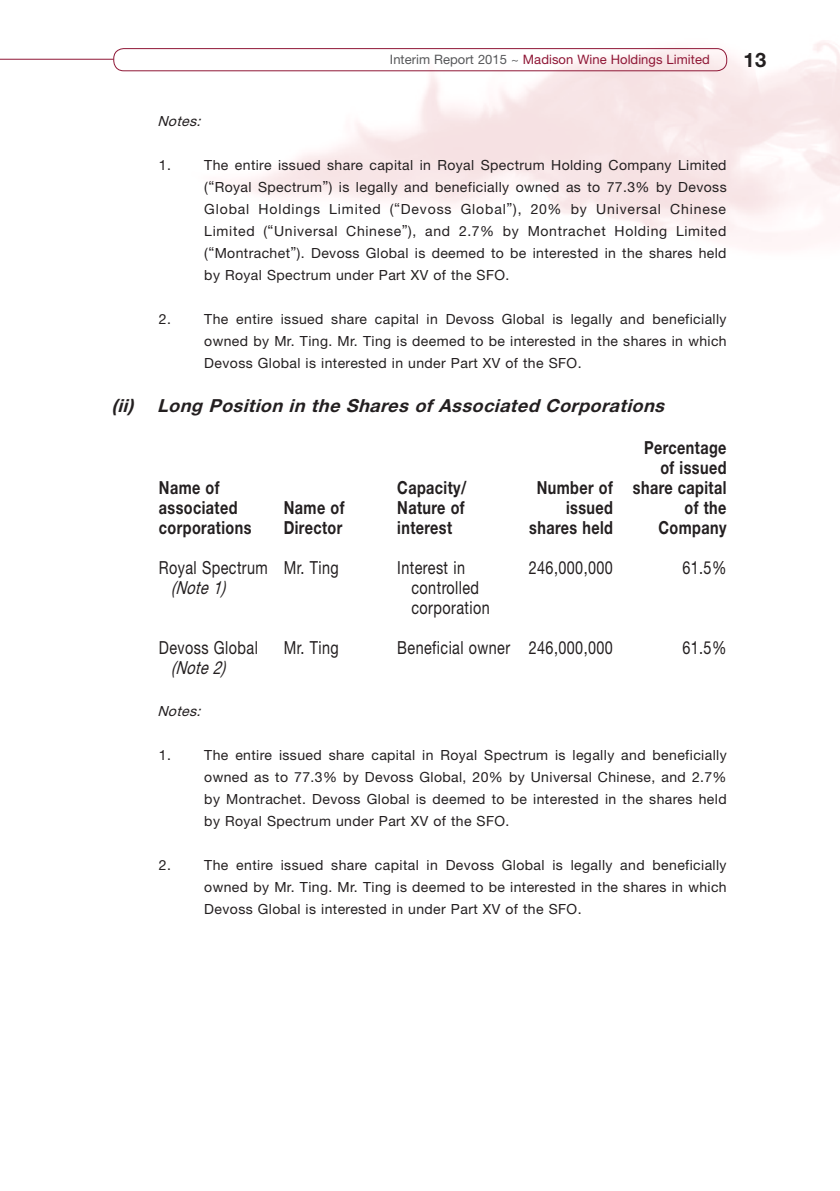
<style>
.page{position:relative;width:840px;height:1191px;background:#fff}
.page>*{position:absolute;margin:0;border:0;box-sizing:border-box;transform-origin:0 0}
.t1{font:700 20px "Helvetica Neue LT Std";color:#231f20}
.Body_Text{font:700 18px "Helvetica Neue LT Std";letter-spacing:.03em;color:#231f20;scale:.8 1}
.Body_Text-2{font:18px/20px "Helvetica Neue LT Std";letter-spacing:.03em;color:#231f20;scale:.8 1}
.Heading_3{font:italic 700 18px "Helvetica Neue LT Std";color:#231f20}
.Notes{font:14px/22px "Helvetica Neue LT Std";letter-spacing:.03em;color:#231f20;text-align:justify}
.Notes-2{font:italic 14px "Helvetica Neue LT Std";color:#231f20}
.t2{font:13px "Helvetica Neue LT Std";letter-spacing:.005em;color:#8f1736}
.s1{color:#57585a}
.s2{font-style:italic}
</style>
<div class="page">
<img style="left:187px;top:41px;width:652px;height:201px">
<div style="left:113px;top:48px;width:613px;height:23px;border:1px solid #8f1736;border-radius:10px"></div>
<hr style="left:0;top:59px;width:114px;height:1px;background:#8f1736">
<p class="t2" style="left:389px;top:52px;width:321px"><span class="s1">Interim Report 2015 ~</span> Madison Wine Holdings Limited</p>
<h1 class="t1" style="left:743px;top:47px;width:24px">13</h1>
<p class="Notes-2" style="left:157px;top:113px;width:49px">Notes:</p>
<p class="Notes" style="left:204px;top:154px;width:523px;text-indent:-45px">1. The entire issued share capital in Royal Spectrum Holding Company Limited (“Royal Spectrum”) is legally and beneficially owned as to 77.3% by Devoss Global Holdings Limited (“Devoss Global”), 20% by Universal Chinese Limited (“Universal Chinese”), and 2.7% by Montrachet Holding Limited (“Montrachet”). Devoss Global is deemed to be interested in the shares held by Royal Spectrum under Part XV of the SFO.</p>
<p class="Notes" style="left:204px;top:308px;width:523px;text-indent:-45px">2. The entire issued share capital in Devoss Global is legally and beneficially owned by Mr. Ting. Mr. Ting is deemed to be interested in the shares in which Devoss Global is interested in under Part XV of the SFO.</p>
<p class="Heading_3" style="left:112px;top:394px;width:559px">(ii) Long Position in the Shares of Associated Corporations</p>
<p class="Body_Text" style="left:159px;top:476px;width:77px">Name of</p>
<p class="Body_Text" style="left:159px;top:496px;width:100px">associated</p>
<p class="Body_Text" style="left:159px;top:516px;width:117px">corporations</p>
<p class="Body_Text" style="left:283px;top:496px;width:77px">Name of</p>
<p class="Body_Text" style="left:283px;top:516px;width:75px">Director</p>
<p class="Body_Text" style="left:397px;top:476px;width:88px">Capacity/</p>
<p class="Body_Text" style="left:397px;top:496px;width:86px">Nature of</p>
<p class="Body_Text" style="left:397px;top:516px;width:70px">interest</p>
<p class="Body_Text" style="left:536px;top:476px;width:97px">Number of</p>
<p class="Body_Text" style="left:565px;top:496px;width:60px">issued</p>
<p class="Body_Text" style="left:529px;top:516px;width:106px">shares held</p>
<p class="Body_Text" style="left:643px;top:436px;width:104px">Percentage</p>
<p class="Body_Text" style="left:660px;top:456px;width:84px">of issued</p>
<p class="Body_Text" style="left:632px;top:476px;width:118px">share capital</p>
<p class="Body_Text" style="left:684px;top:496px;width:54px">of the</p>
<p class="Body_Text" style="left:658px;top:516px;width:87px">Company</p>
<p class="Body_Text-2" style="left:171px;top:557px;width:122px;text-indent:-12px">Royal Spectrum <span class="s2">(Note 1)</span></p>
<p class="Body_Text-2" style="left:283px;top:557px;width:70px">Mr. Ting</p>
<p class="Body_Text-2" style="left:411px;top:557px;width:99px;text-indent:-14px">Interest in controlled corporation</p>
<p class="Body_Text-2" style="left:528px;top:557px;width:107px">246,000,000</p>
<p class="Body_Text-2" style="left:682px;top:557px;width:57px">61.5%</p>
<p class="Body_Text-2" style="left:171px;top:637px;width:110px;text-indent:-12px">Devoss Global <span class="s2">(Note 2)</span></p>
<p class="Body_Text-2" style="left:283px;top:637px;width:70px">Mr. Ting</p>
<p class="Body_Text-2" style="left:397px;top:637px;width:143px">Beneficial owner</p>
<p class="Body_Text-2" style="left:528px;top:637px;width:107px">246,000,000</p>
<p class="Body_Text-2" style="left:682px;top:637px;width:57px">61.5%</p>
<p class="Notes-2" style="left:157px;top:702px;width:49px">Notes:</p>
<p class="Notes" style="left:204px;top:743px;width:523px;text-indent:-45px">1. The entire issued share capital in Royal Spectrum is legally and beneficially owned as to 77.3% by Devoss Global, 20% by Universal Chinese, and 2.7% by Montrachet. Devoss Global is deemed to be interested in the shares held by Royal Spectrum under Part XV of the SFO.</p>
<p class="Notes" style="left:204px;top:853px;width:523px;text-indent:-45px">2. The entire issued share capital in Devoss Global is legally and beneficially owned by Mr. Ting. Mr. Ting is deemed to be interested in the shares in which Devoss Global is interested in under Part XV of the SFO.</p>
</div>
